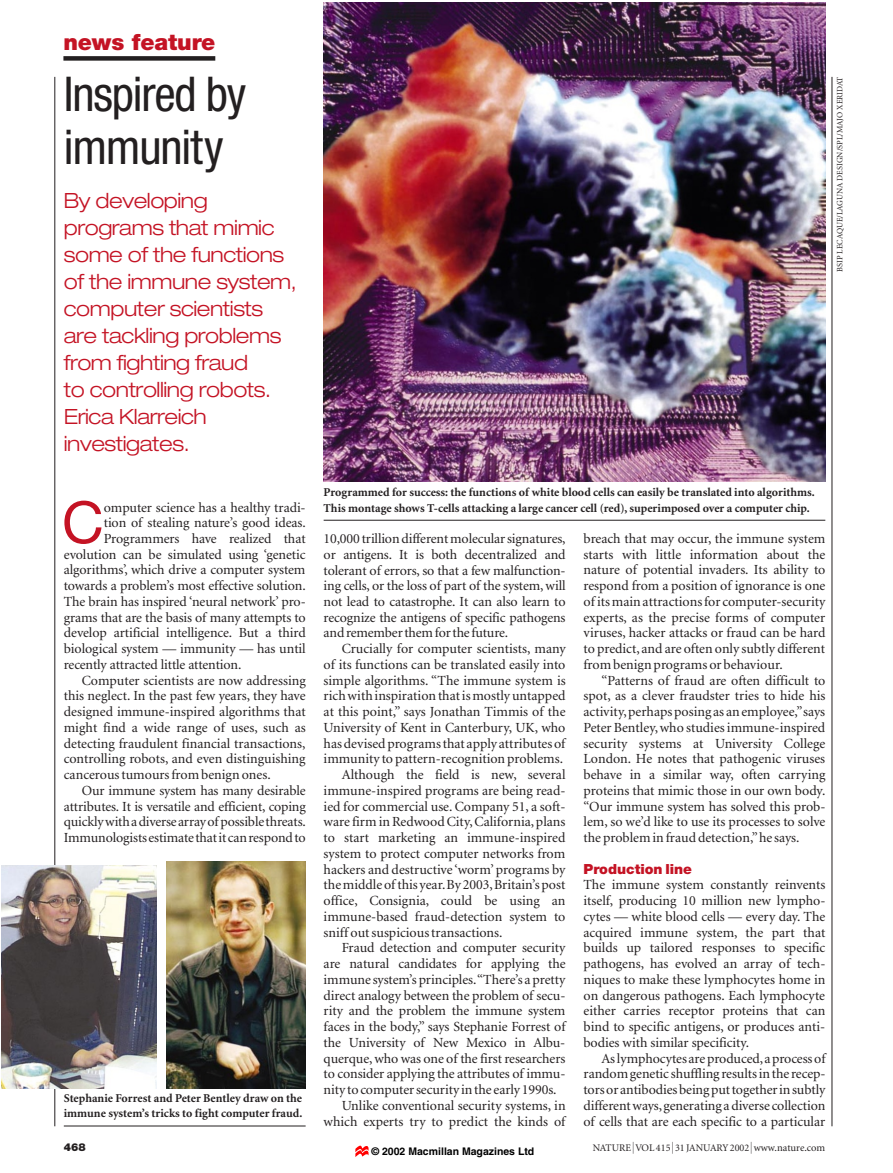
<style>
.page{position:relative;width:893px;height:1173px;background:#fff}
.page>*{position:absolute;margin:0;border:0;box-sizing:border-box;transform-origin:0 0}
.t1{font:58.05px "Helvetica Neue";color:#c41324}
.t2{font:condensed 48px/52.5px "Helvetica Neue";letter-spacing:-.025em;color:#231f20}
.t3{font:900 22.5px "Helvetica Neue";letter-spacing:-.005em;color:#c41324}
.t4{font:300 expanded 21px/27px "Helvetica Neue";letter-spacing:-.02em;color:#c41324}
.t5{font:13.95px/15.8px "Minion";letter-spacing:-.005em;color:#231f20;text-align:justify}
.t6{font:900 13.95px "Helvetica Neue";color:#c41324}
.t7{font:700 12px/15.8px "Minion";color:#231f20}
.t8{font:900 10.8px "Helvetica Neue";color:#231f20}
.t9{font:700 10.5px "Helvetica";color:#000}
.t10{font:10.2px "Minion";color:#231f20}
.t11{font:8.25px "Minion";color:#231f20}
.s1{font-family:"Unica SB";font-weight:300;font-size:12px;color:#fff}
.s2{font-size:10.5px;color:#fff}
.s3{font-family:"Unica SB";font-weight:300;font-size:12px}
.s4{font-size:10.5px}
</style>
<div class="page">
<hr style="left:55px;top:77px;width:1px;height:1049px;background:#231f20">
<hr style="left:831px;top:77px;width:1px;height:1049px;background:#231f20">
<hr style="left:323px;top:520px;width:502px;height:1px;background:#231f20">
<img style="left:323px;top:3px;width:502px;height:479px">
<img style="left:167px;top:862px;width:138px;height:226px">
<hr style="left:64px;top:1126px;width:241px;height:1px;background:#231f20">
<img style="left:1px;top:866px;width:156px;height:222px">
<div style="left:63px;top:56px;width:152px;height:5px;background:#231f20"></div>
<svg style="left:355px;top:1146px;width:13px;height:11px"></svg>
<h3 class="t3" style="left:63px;top:33px;width:153px">news feature</h3>
<h2 class="t2" style="left:64px;top:72px;width:184px">Inspired by immunity</h2>
<h3 class="t4" style="left:64px;top:189px;width:234px">By developing programs that mimic some of the functions of the immune system, computer scientists are tackling problems from fighting fraud<br>to controlling robots.<br>Erica Klarreich investigates.</h3>
<p class="t11" style="left:836px;top:272px;width:197px;rotate:-90deg">BSIP LECAQUE/LAGUNA DESIGN/SPL/MAJO XERIDAT</p>
<h1 class="t1" style="left:62px;top:502px;width:43px">C</h1>
<p class="t5" style="left:104px;top:500px;width:203px">omputer science has a healthy tradi-</p>
<p class="t5" style="left:104px;top:516px;width:203px">tion of stealing nature’s good ideas.</p>
<p class="t5" style="left:104px;top:532px;width:203px">Programmers have realized that</p>
<p class="t5" style="left:64px;top:548px;width:243px">evolution can be simulated using ‘genetic</p>
<p class="t5" style="left:64px;top:563px;width:243px">algorithms’, which drive a computer system</p>
<p class="t5" style="left:64px;top:579px;width:243px">towards a problem’s most effective solution.</p>
<p class="t5" style="left:64px;top:595px;width:243px">The brain has inspired ‘neural network’ pro-</p>
<p class="t5" style="left:64px;top:611px;width:243px">grams that are the basis of many attempts to</p>
<p class="t5" style="left:64px;top:626px;width:243px">develop artificial intelligence. But a third</p>
<p class="t5" style="left:64px;top:642px;width:243px">biological system — immunity — has until</p>
<p class="t5" style="left:64px;top:658px;width:179px">recently attracted little attention.</p>
<p class="t5" style="left:82px;top:674px;width:225px">Computer scientists are now addressing</p>
<p class="t5" style="left:64px;top:689px;width:243px">this neglect. In the past few years, they have</p>
<p class="t5" style="left:64px;top:705px;width:243px">designed immune-inspired algorithms that</p>
<p class="t5" style="left:64px;top:721px;width:243px">might find a wide range of uses, such as</p>
<p class="t5" style="left:64px;top:737px;width:243px">detecting fraudulent financial transactions,</p>
<p class="t5" style="left:64px;top:752px;width:243px">controlling robots, and even distinguishing</p>
<p class="t5" style="left:64px;top:768px;width:208px">cancerous tumours from benign ones.</p>
<p class="t5" style="left:82px;top:784px;width:225px">Our immune system has many desirable</p>
<p class="t5" style="left:64px;top:800px;width:243px">attributes. It is versatile and efficient, coping</p>
<p class="t5" style="left:64px;top:815px;width:243px">quickly with a diverse array of possible threats.</p>
<p class="t5" style="left:64px;top:831px;width:243px">Immunologists estimate that it can respond to</p>
<p class="t7" style="left:64px;top:1091px;width:240px">Stephanie Forrest and Peter Bentley draw on the immune system’s tricks to fight computer fraud.</p>
<p class="t7" style="left:323px;top:485px;width:492px">Programmed for success: the functions of white blood cells can easily be translated into algorithms.<br>This montage shows T-cells attacking a large cancer cell (red), superimposed over a computer chip.</p>
<p class="t5" style="left:323px;top:532px;width:243px">10,000 trillion different molecular signatures, or antigens. It is both decentralized and tolerant of errors, so that a few malfunction&shy;ing cells, or the loss of part of the system, will not lead to catastrophe. It can also learn to recognize the antigens of specific pathogens and remember them for the future.</p>
<p class="t5" style="left:341px;top:642px;width:225px">Crucially for computer scientists, many</p>
<p class="t5" style="left:323px;top:658px;width:243px">of its functions can be translated easily into</p>
<p class="t5" style="left:323px;top:674px;width:243px">simple algorithms. “The immune system is</p>
<p class="t5" style="left:323px;top:689px;width:243px">rich with inspiration that is mostly untapped</p>
<p class="t5" style="left:323px;top:705px;width:243px">at this point,” says Jonathan Timmis of the</p>
<p class="t5" style="left:323px;top:721px;width:243px">University of Kent in Canterbury, UK, who</p>
<p class="t5" style="left:323px;top:737px;width:243px">has devised programs that apply attributes of</p>
<p class="t5" style="left:323px;top:752px;width:241px">immunity to pattern-recognition problems.</p>
<p class="t5" style="left:341px;top:768px;width:225px">Although the field is new, several</p>
<p class="t5" style="left:323px;top:784px;width:243px">immune-inspired programs are being read-</p>
<p class="t5" style="left:323px;top:800px;width:243px">ied for commercial use. Company 51, a soft-</p>
<p class="t5" style="left:323px;top:815px;width:243px">ware firm in Redwood City, California, plans</p>
<p class="t5" style="left:323px;top:831px;width:243px">to start marketing an immune-inspired</p>
<p class="t5" style="left:323px;top:847px;width:243px">system to protect computer networks from</p>
<p class="t5" style="left:323px;top:863px;width:243px">hackers and destructive ‘worm’ programs by</p>
<p class="t5" style="left:323px;top:878px;width:243px">the middle of this year.By 2003,Britain’s post</p>
<p class="t5" style="left:323px;top:894px;width:243px">office, Consignia, could be using an</p>
<p class="t5" style="left:323px;top:910px;width:243px">immune-based fraud-detection system to</p>
<p class="t5" style="left:323px;top:926px;width:180px">sniff out suspicious transactions.</p>
<p class="t5" style="left:341px;top:941px;width:225px">Fraud detection and computer security</p>
<p class="t5" style="left:323px;top:957px;width:243px">are natural candidates for applying the</p>
<p class="t5" style="left:323px;top:973px;width:243px">immune system’s principles.“There’s a pretty</p>
<p class="t5" style="left:323px;top:989px;width:243px">direct analogy between the problem of secu-</p>
<p class="t5" style="left:323px;top:1004px;width:243px">rity and the problem the immune system</p>
<p class="t5" style="left:323px;top:1020px;width:243px">faces in the body,” says Stephanie Forrest of</p>
<p class="t5" style="left:323px;top:1036px;width:243px">the University of New Mexico in Albu-</p>
<p class="t5" style="left:323px;top:1052px;width:243px">querque, who was one of the first researchers</p>
<p class="t5" style="left:323px;top:1067px;width:243px">to consider applying the attributes of immu-</p>
<p class="t5" style="left:323px;top:1083px;width:234px">nity to computer security in the early 1990s.</p>
<p class="t5" style="left:341px;top:1099px;width:225px">Unlike conventional security systems, in</p>
<p class="t5" style="left:323px;top:1115px;width:243px">which experts try to predict the kinds of</p>
<p class="t5" style="left:583px;top:532px;width:243px">breach that may occur, the immune system starts with little information about the nature of potential invaders. Its ability to respond from a position of ignorance is one of its main attractions for computer-security experts, as the precise forms of computer viruses, hacker attacks or fraud can be hard to predict, and are often only subtly different from benign programs or behaviour.</p>
<p class="t5" style="left:583px;top:674px;width:243px;text-indent:18px">“Patterns of fraud are often difficult to spot, as a clever fraudster tries to hide his activity,perhaps posing as an employee,”says Peter Bentley, who studies immune-inspired security systems at University College London. He notes that pathogenic viruses behave in a similar way, often carrying proteins that mimic those in our own body. “Our immune system has solved this prob&shy;lem, so we’d like to use its processes to solve the problem in fraud detection,”he says.</p>
<p class="t6" style="left:583px;top:864px;width:110px">Production line</p>
<p class="t5" style="left:583px;top:878px;width:243px">The immune system constantly reinvents itself, producing 10 million new lympho&shy;cytes — white blood cells — every day. The acquired immune system, the part that builds up tailored responses to specific pathogens, has evolved an array of tech&shy;niques to make these lymphocytes home in on dangerous pathogens. Each lymphocyte either carries receptor proteins that can bind to specific antigens, or produces anti&shy;bodies with similar specificity.</p>
<p class="t5" style="left:583px;top:1052px;width:243px;text-indent:18px">As lymphocytes are produced,a process of random genetic shuffling results in the recep&shy;tors or antibodies being put together in subtly different ways,generating a diverse collection of cells that are each specific to a particular</p>
<p class="t8" style="left:64px;top:1143px;width:23px">468</p>
<p class="t10" style="left:568px;top:1143px;width:258px"><span class="s1">|</span> <span class="s2">www</span>NATURE<span class="s3">|</span> VOL 415 <span class="s3">|</span> 31 JANUARY 2002 <span class="s3">|</span> <span class="s4">www.nature.com</span></p>
<p class="t9" style="left:371px;top:1145px;width:164px">© 2002 Macmillan Magazines Ltd</p>
</div>
